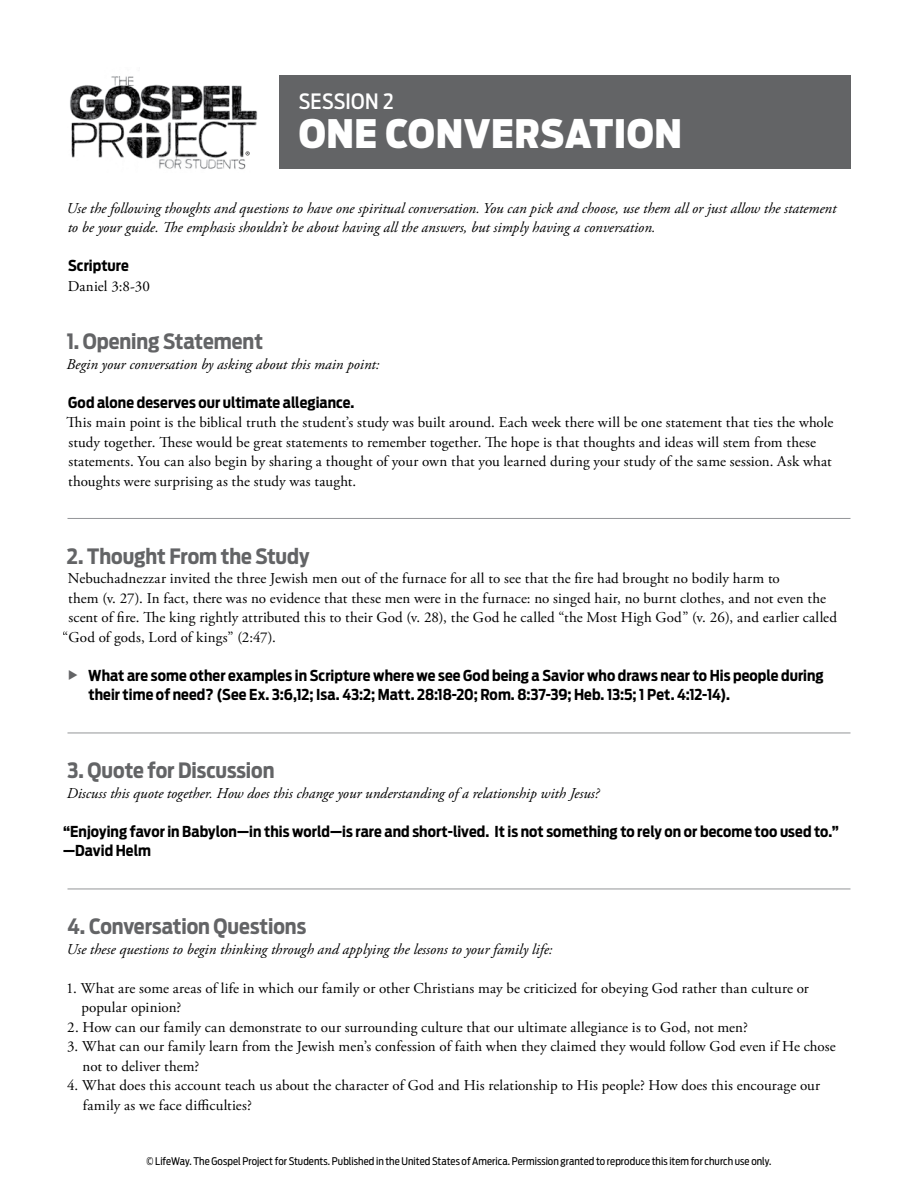
<style>
.page{position:relative;width:918px;height:1188px;background:#fff}
.page>*{position:absolute;margin:0;border:0;box-sizing:border-box;transform-origin:0 0}
.t1{font:900 39px "Antenna Cond";letter-spacing:.015em;color:#fff}
.t2{font:700 21px "Antenna Cond";letter-spacing:-.005em;color:#636466}
.t3{font:500 21px "Antenna Cond";letter-spacing:.01em;color:#fff}
.t4{font:15px/19.5px "Adobe Garamond Pro";letter-spacing:.01em;color:#000}
.t5{font:italic 15px/19.5px "Adobe Garamond Pro";color:#000}
.t6{font:700 15px/19.5px "Antenna Cond";letter-spacing:.005em;color:#000}
.t7{font:10.5px "Antenna Cond";letter-spacing:.005em;color:#000}
</style>
<div class="page">
<div style="left:279px;top:75px;width:571px;height:94px;background:#636466"></div>
<hr style="left:68px;top:518px;width:782px;height:1px;background:#939598">
<hr style="left:68px;top:733px;width:782px;height:1px;background:#939598">
<hr style="left:68px;top:889px;width:782px;height:1px;background:#939598">
<img style="left:111px;top:76px;width:23px;height:6px">
<img style="left:70px;top:82px;width:187px;height:76px">
<img style="left:140px;top:158px;width:106px;height:12px">
<svg style="left:246px;top:151px;width:4px;height:4px"></svg>
<h2 class="t3" style="left:299px;top:89px;width:97px">SESSION 2</h2>
<h1 class="t1" style="left:299px;top:111px;width:385px">ONE CONVERSATION</h1>
<p class="t5" style="left:67px;top:199px;width:771px">Use the following thoughts and questions to have one spiritual conversation. You can pick and choose, use them all or just allow the statement to be your guide. The emphasis shouldn’t be about having all the answers, but simply having a conversation.</p>
<p class="t6" style="left:68px;top:256px;width:62px">Scripture</p>
<p class="t4" style="left:68px;top:277px;width:84px">Daniel 3:8-30</p>
<h2 class="t2" style="left:67px;top:329px;width:198px">1. Opening Statement</h2>
<p class="t5" style="left:67px;top:355px;width:315px">Begin your conversation by asking about this main point:</p>
<p class="t6" style="left:68px;top:393px;width:288px">God alone deserves our ultimate allegiance.</p>
<p class="t4" style="left:67px;top:413px;width:768px">This main point is the biblical truth the student’s study was built around. Each week there will be one statement that ties the whole study together. These would be great statements to remember together. The hope is that thoughts and ideas will stem from these statements. You can also begin by sharing a thought of your own that you learned during your study of the same session. Ask what thoughts were surprising as the study was taught.</p>
<h2 class="t2" style="left:67px;top:544px;width:244px">2. Thought From the Study</h2>
<p class="t4" style="left:68px;top:569px;width:714px">Nebuchadnezzar invited the three Jewish men out of the furnace for all to see that the fire had brought no bodily harm to</p>
<p class="t4" style="left:68px;top:589px;width:759px">them (v. 27). In fact, there was no evidence that these men were in the furnace: no singed hair, no burnt clothes, and not even the</p>
<p class="t4" style="left:68px;top:608px;width:770px">scent of fire. The king rightly attributed this to their God (v. 28), the God he called “the Most High God” (v. 26), and earlier called</p>
<p class="t4" style="left:63px;top:628px;width:215px">“God of gods, Lord of kings” (2:47).</p>
<p class="t6" style="left:88px;top:666px;width:737px">What are some other examples in Scripture where we see God being a Savior who draws near to His people during their time of need? (See Ex. 3:6,12; Isa. 43:2; Matt. 28:18-20; Rom. 8:37-39; Heb. 13:5; 1 Pet. 4:12-14).</p>
<h2 class="t2" style="left:67px;top:758px;width:209px">3. Quote for Discussion</h2>
<p class="t5" style="left:67px;top:784px;width:534px">Discuss this quote together. How does this change your understanding of a relationship with Jesus?</p>
<p class="t6" style="left:63px;top:822px;width:777px">“Enjoying favor in Babylon—in this world—is rare and short-lived. It is not something to rely on or become too used to.” —David Helm</p>
<h2 class="t2" style="left:68px;top:914px;width:240px">4. Conversation Questions</h2>
<p class="t5" style="left:67px;top:940px;width:488px">Use these questions to begin thinking through and applying the lessons to your family life:</p>
<p class="t4" style="left:81px;top:979px;width:729px;text-indent:-15px">1. What are some areas of life in which our family or other Christians may be criticized for obeying God rather than culture or popular opinion?</p>
<p class="t4" style="left:67px;top:1018px;width:682px">2. How can our family can demonstrate to our surrounding culture that our ultimate allegiance is to God, not men?</p>
<p class="t4" style="left:83px;top:1037px;width:755px;text-indent:-15px">3. What can our family learn from the Jewish men’s confession of faith when they claimed they would follow God even if He chose not to deliver them?</p>
<p class="t4" style="left:83px;top:1076px;width:739px;text-indent:-16px">4. What does this account teach us about the character of God and His relationship to His people? How does this encourage our family as we face difficulties?</p>
<p class="t7" style="left:147px;top:1155px;width:626px">© LifeWay. The Gospel Project for Students. Published in the United States of America. Permission granted to reproduce this item for church use only.</p>
</div>
